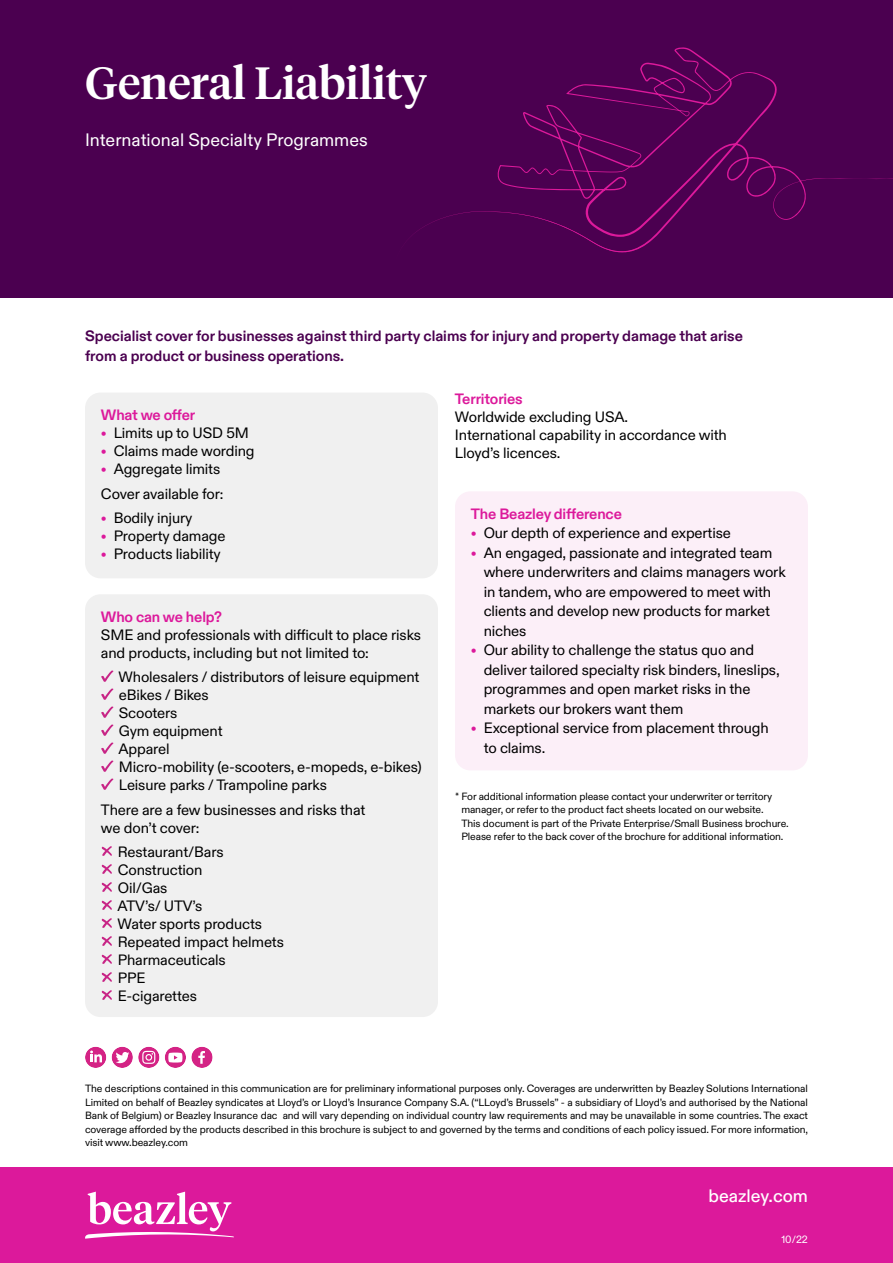
<style>
.page{position:relative;width:893px;height:1263px;background:#fff}
.page>*{position:absolute;margin:0;border:0;box-sizing:border-box;transform-origin:0 0}
.t1{font:500 45px "Tiempos Headline";color:#fff}
.t2{font:18px "ABC Diatype";color:#fff}
.t3{font:500 18px "ABC Diatype";color:#fff}
.t4{font:15px/18px "ABC Diatype";letter-spacing:-.01em;color:#000}
.t5{font:700 15px/19.5px "ABC Diatype";color:#4b0050}
.t6{font:700 15px "ABC Diatype";letter-spacing:-.01em;color:#dc199b}
.t7{font:10.5px/13.5px "ABC Diatype";letter-spacing:-.01em;color:#000}
.t8{font:10.5px "ABC Diatype";color:#fff}
.s1{color:#dc199b}
</style>
<div class="page">
<div style="left:85px;top:393px;width:353px;height:185px;background:#f0f0f0;border-radius:15px"></div>
<div style="left:85px;top:594px;width:353px;height:423px;background:#f0f0f0;border-radius:15px"></div>
<div style="left:0;top:0;width:893px;height:298px;background:#4b0050"></div>
<svg style="left:497px;top:47px;width:309px;height:196px"></svg>
<svg style="left:800px;top:106px;width:93px;height:75px"></svg>
<svg style="left:414px;top:211px;width:235px;height:42px"></svg>
<div style="left:455px;top:491px;width:353px;height:279px;background:#fceff8;border-radius:15px"></div>
<div style="left:0;top:1167px;width:893px;height:96px;background:#dc199b"></div>
<svg style="left:85px;top:1191px;width:149px;height:48px"></svg>
<div style="left:85px;top:1047px;width:21px;height:21px;background:#d42385;border-radius:50%"></div>
<svg style="left:90px;top:1050px;width:12px;height:12px"></svg>
<div style="left:112px;top:1047px;width:21px;height:21px;background:#d42385;border-radius:50%"></div>
<svg style="left:116px;top:1052px;width:13px;height:11px"></svg>
<svg style="left:138px;top:1047px;width:21px;height:21px"></svg>
<svg style="left:142px;top:1051px;width:13px;height:13px"></svg>
<svg style="left:165px;top:1047px;width:21px;height:21px"></svg>
<svg style="left:168px;top:1052px;width:14px;height:10px"></svg>
<div style="left:191px;top:1047px;width:22px;height:21px;background:#d42385;border-radius:50%"></div>
<svg style="left:198px;top:1051px;width:7px;height:13px"></svg>
<svg style="left:101px;top:670px;width:13px;height:12px"></svg>
<svg style="left:101px;top:688px;width:13px;height:12px"></svg>
<svg style="left:101px;top:706px;width:13px;height:12px"></svg>
<svg style="left:101px;top:724px;width:13px;height:12px"></svg>
<svg style="left:101px;top:742px;width:13px;height:12px"></svg>
<svg style="left:101px;top:760px;width:13px;height:12px"></svg>
<svg style="left:101px;top:778px;width:13px;height:12px"></svg>
<svg style="left:102px;top:846px;width:10px;height:10px"></svg>
<svg style="left:102px;top:864px;width:10px;height:10px"></svg>
<svg style="left:102px;top:882px;width:10px;height:10px"></svg>
<svg style="left:102px;top:900px;width:10px;height:10px"></svg>
<svg style="left:102px;top:918px;width:10px;height:10px"></svg>
<svg style="left:102px;top:936px;width:10px;height:10px"></svg>
<svg style="left:102px;top:954px;width:10px;height:10px"></svg>
<svg style="left:102px;top:972px;width:10px;height:10px"></svg>
<svg style="left:102px;top:990px;width:10px;height:10px"></svg>
<h1 class="t1" style="left:85px;top:52px;width:344px">General Liability</h1>
<p class="t2" style="left:85px;top:126px;width:284px">International Specialty Programmes</p>
<p class="t5" style="left:85px;top:325px;width:659px">Specialist cover for businesses against third party claims for injury and property damage that arise from a product or business operations.</p>
<p class="t6" style="left:101px;top:404px;width:96px">What we offer</p>
<p class="t4" style="left:101px;top:423px;width:149px"><span class="s1">•</span> Limits up to USD 5M</p>
<p class="t4" style="left:101px;top:441px;width:155px"><span class="s1">•</span> Claims made wording</p>
<p class="t4" style="left:101px;top:456px;width:124px;line-height:24.3px"><span class="s1">•</span> Aggregate limits<br>Cover available for:</p>
<p class="t4" style="left:101px;top:508px;width:93px"><span class="s1">•</span> Bodily injury</p>
<p class="t4" style="left:101px;top:526px;width:126px"><span class="s1">•</span> Property damage</p>
<p class="t4" style="left:101px;top:544px;width:121px"><span class="s1">•</span> Products liability</p>
<p class="t6" style="left:101px;top:605px;width:123px">Who can we help?</p>
<p class="t4" style="left:101px;top:625px;width:322px">SME and professionals with difficult to place risks and products, including but not limited to:</p>
<p class="t4" style="left:119px;top:667px;width:305px">Wholesalers / distributors of leisure equipment eBikes / Bikes<br>Scooters<br>Gym equipment<br>Apparel<br>Micro-mobility (e-scooters, e-mopeds, e-bikes)<br>Leisure parks / Trampoline parks</p>
<p class="t4" style="left:101px;top:799px;width:266px">There are a few businesses and risks that we don’t cover:</p>
<p class="t4" style="left:117px;top:842px;width:168px">Restaurant/Bars<br>Construction<br>Oil/Gas<br>ATV’s/ UTV’s<br>Water sports products<br>Repeated impact helmets<br>Pharmaceuticals<br>PPE<br>E-cigarettes</p>
<p class="t6" style="left:455px;top:387px;width:69px">Territories</p>
<p class="t4" style="left:455px;top:407px;width:273px">Worldwide excluding USA.<br>International capability in accordance with<br>Lloyd’s licences.</p>
<p class="t6" style="left:471px;top:502px;width:153px">The Beazley difference</p>
<p class="t4" style="left:471px;top:523px;width:262px"><span class="s1">•</span> Our depth of experience and expertise</p>
<p class="t4" style="left:484px;top:542px;width:304px;line-height:19.5px;text-indent:-13px"><span class="s1">•</span> An engaged, passionate and integrated team where underwriters and claims managers work in tandem, who are empowered to meet with clients and develop new products for market niches</p>
<p class="t4" style="left:484px;top:639px;width:297px;line-height:19.5px;text-indent:-13px"><span class="s1">•</span> Our ability to challenge the status quo and deliver tailored specialty risk binders, lineslips, programmes and open market risks in the markets our brokers want them</p>
<p class="t4" style="left:484px;top:717px;width:287px;line-height:19.5px;text-indent:-13px"><span class="s1">•</span> Exceptional service from placement through to claims.</p>
<p class="t7" style="left:461px;top:789px;width:329px;text-indent:-6px">* For additional information please contact your underwriter or territory manager, or refer to the product fact sheets located on our website.<br>This document is part of the Private Enterprise/Small Business brochure.<br>Please refer to the back cover of the brochure for additional information.</p>
<p class="t7" style="left:85px;top:1081px;width:725px;text-align:justify">The descriptions contained in this communication are for preliminary informational purposes only. Coverages are underwritten by Beazley Solutions International Limited on behalf of Beazley syndicates at Lloyd’s or Lloyd’s Insurance Company S.A. (“LLoyd’s Brussels” - a subsidiary of Lloyd’s and authorised by the National Bank of Belgium) or Beazley Insurance dac and will vary depending on individual country law requirements and may be unavailable in some countries. The exact coverage afforded by the products described in this brochure is subject to and governed by the terms and conditions of each policy issued. For more information, visit www.beazley.com</p>
<p class="t3" style="left:708px;top:1182px;width:101px">beazley.com</p>
<p class="t8" style="left:781px;top:1231px;width:28px">10/22</p>
</div>
